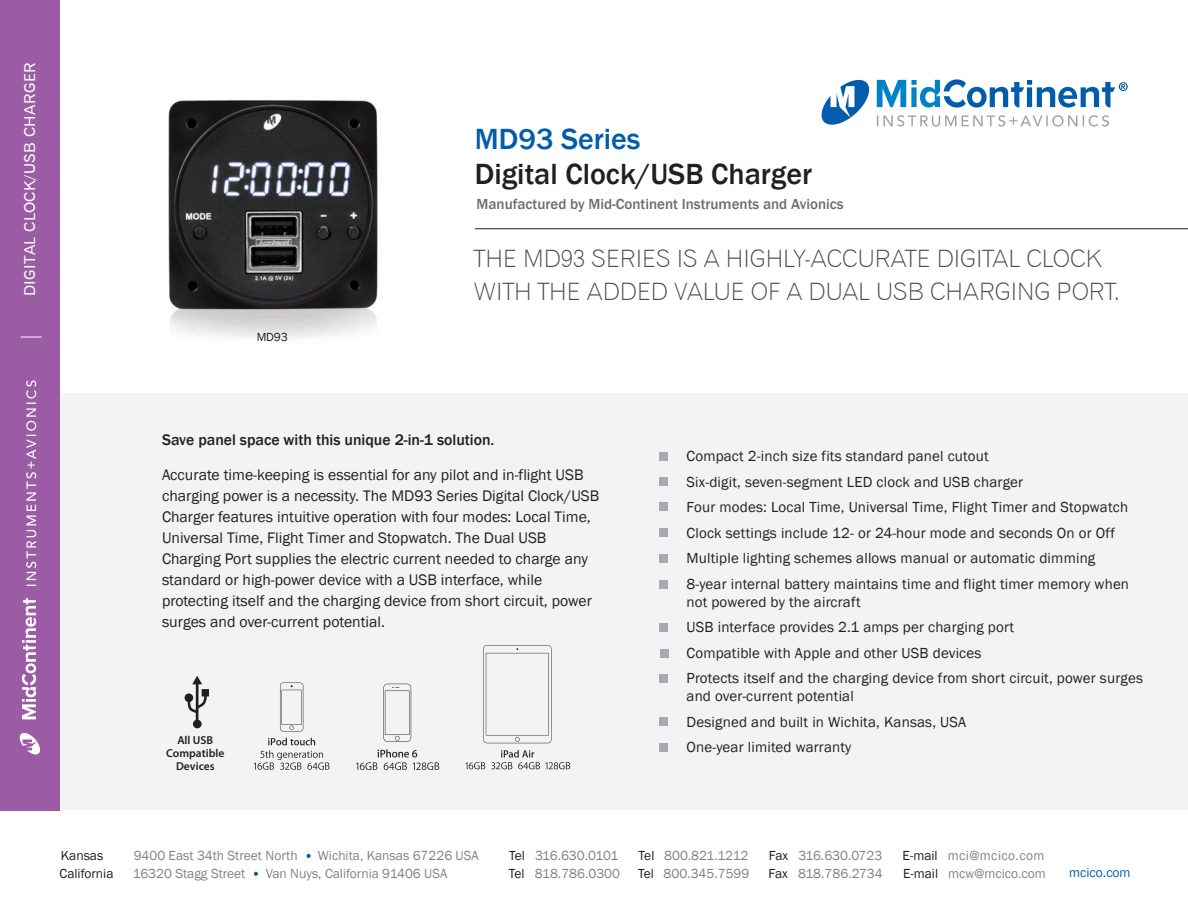
<style>
.page{position:relative;width:1188px;height:918px;background:#fff}
.page>*{position:absolute;margin:0;border:0;box-sizing:border-box;transform-origin:0 0}
.t1{font:500 30px "Franklin Gothic";color:#231f20}
.t2{font:500 30px "Franklin Gothic";color:#015dab}
.t3{font:24px/33px "Gothic 720 BT Light B";color:#4b4c4d}
.t4{font:15.75px/21px "Franklin Gothic";color:#231f20}
.t5{font:500 15.75px "Franklin Gothic";color:#231f20}
.t6{font:15px/25.5px "Franklin Gothic";letter-spacing:.01em;color:#231f20}
.t7{font:500 15px "Franklin Gothic";color:#6c6d70}
.t8{font:15px "Gothic 720 BT Roman B";letter-spacing:.03em;color:#fff}
.t9{font:13.5px "Franklin Gothic";color:#808285}
.t10{font:13.5px "Franklin Gothic";letter-spacing:.03em;color:#808285}
.t11{font:13.5px "Franklin Gothic";color:#231f20}
.t12{font:13.5px "Franklin Gothic";letter-spacing:-.035em;color:#808285}
.t13{font:13.5px "Franklin Gothic";color:#015dab}
.t14{font:12px "Franklin Gothic";color:#231f20}
.t15{font:600 11.55px/12.8px "Myriad Pro";color:#231f20;text-align:center}
.s1{color:#231f20}
</style>
<div class="page">
<div style="left:0;top:394px;width:1188px;height:416px;background:#f2f3f4"></div>
<div style="left:659px;top:452px;width:9px;height:9px;background:#a8a9ad"></div>
<div style="left:659px;top:477px;width:9px;height:9px;background:#a8a9ad"></div>
<div style="left:659px;top:502px;width:9px;height:9px;background:#a8a9ad"></div>
<div style="left:659px;top:528px;width:9px;height:9px;background:#a8a9ad"></div>
<div style="left:659px;top:554px;width:9px;height:9px;background:#a8a9ad"></div>
<div style="left:659px;top:580px;width:9px;height:9px;background:#a8a9ad"></div>
<div style="left:659px;top:623px;width:9px;height:9px;background:#a8a9ad"></div>
<div style="left:660px;top:649px;width:8px;height:9px;background:#a8a9ad"></div>
<div style="left:659px;top:674px;width:9px;height:9px;background:#a8a9ad"></div>
<div style="left:659px;top:717px;width:9px;height:9px;background:#a8a9ad"></div>
<div style="left:659px;top:743px;width:9px;height:9px;background:#a8a9ad"></div>
<hr style="left:475px;top:228px;width:713px;height:1px;background:#231f20">
<div style="left:0;top:0;width:59px;height:810px;background:#9b5ba5"></div>
<svg style="left:22px;top:380px;width:14px;height:339px"></svg>
<svg style="left:19px;top:732px;width:22px;height:23px"></svg>
<svg style="left:21px;top:337px;width:21px;height:1px"></svg>
<svg style="left:307px;top:854px;width:3px;height:4px"></svg>
<svg style="left:254px;top:872px;width:4px;height:4px"></svg>
<svg style="left:821px;top:79px;width:307px;height:48px"></svg>
<img style="left:168px;top:100px;width:210px;height:239px">
<svg style="left:185px;top:676px;width:24px;height:52px"></svg>
<svg style="left:465px;top:762px;width:20px;height:7px"></svg>
<svg style="left:491px;top:750px;width:79px;height:19px"></svg>
<svg style="left:483px;top:645px;width:69px;height:98px"></svg>
<svg style="left:280px;top:683px;width:23px;height:49px"></svg>
<svg style="left:254px;top:738px;width:75px;height:32px"></svg>
<svg style="left:383px;top:684px;width:28px;height:58px"></svg>
<svg style="left:356px;top:749px;width:83px;height:21px"></svg>
<p class="t8" style="left:21px;top:296px;width:235px;rotate:-90deg">DIGITAL CLOCK/USB CHARGER</p>
<p class="t14" style="left:257px;top:330px;width:33px">MD93</p>
<h1 class="t2" style="left:475px;top:121px;width:167px">MD93 Series</h1>
<h1 class="t1" style="left:475px;top:155px;width:339px">Digital Clock/USB Charger</h1>
<p class="t7" style="left:476px;top:195px;width:369px">Manufactured by Mid-Continent Instruments and Avionics</p>
<h2 class="t3" style="left:474px;top:242px;width:647px">THE MD93 SERIES IS A HIGHLY-ACCURATE DIGITAL CLOCK<br>WITH THE ADDED VALUE OF A DUAL USB CHARGING PORT.</h2>
<p class="t5" style="left:162px;top:430px;width:334px">Save panel space with this unique 2-in-1 solution.</p>
<p class="t4" style="left:162px;top:464px;width:439px">Accurate time-keeping is essential for any pilot and in-flight USB charging power is a necessity. The MD93 Series Digital Clock/USB Charger features intuitive operation with four modes: Local Time, Universal Time, Flight Timer and Stopwatch. The Dual USB Charging Port supplies the electric current needed to charge any standard or high-power device with a USB interface, while protecting itself and the charging device from short circuit, power surges and over-current potential.</p>
<p class="t15" style="left:166px;top:734px;width:60px">All USB<br>Compatible<br>Devices</p>
<p class="t6" style="left:687px;top:444px;width:444px">Compact 2-inch size fits standard panel cutout<br>Six-digit, seven-segment LED clock and USB charger<br>Four modes: Local Time, Universal Time, Flight Timer and Stopwatch Clock settings include 12- or 24-hour mode and seconds On or Off Multiple lighting schemes allows manual or automatic dimming 8-year internal battery maintains time and flight timer memory when</p>
<p class="t6" style="left:687px;top:589px;width:458px">not powered by the aircraft<br>USB interface provides 2.1 amps per charging port<br>Compatible with Apple and other USB devices<br>Protects itself and the charging device from short circuit, power surges</p>
<p class="t6" style="left:687px;top:684px;width:281px">and over-current potential<br>Designed and built in Wichita, Kansas, USA<br>One-year limited warranty</p>
<p class="t11" style="left:61px;top:847px;width:44px">Kansas</p>
<p class="t9" style="left:134px;top:847px;width:165px">9400 East 34th Street North</p>
<p class="t9" style="left:318px;top:847px;width:162px">Wichita, Kansas 67226 USA</p>
<p class="t12" style="left:509px;top:847px;width:111px"><span class="s1">Tel</span> 316.630.0101</p>
<p class="t9" style="left:639px;top:847px;width:111px"><span class="s1">Tel</span> 800.821.1212</p>
<p class="t9" style="left:769px;top:847px;width:115px"><span class="s1">Fax</span> 316.630.0723</p>
<p class="t10" style="left:903px;top:847px;width:143px"><span class="s1">E-mail</span> mci@mcico.com</p>
<p class="t11" style="left:60px;top:865px;width:55px">California</p>
<p class="t9" style="left:133px;top:865px;width:114px">16320 Stagg Street</p>
<p class="t9" style="left:266px;top:865px;width:183px">Van Nuys, California 91406 USA</p>
<p class="t9" style="left:509px;top:865px;width:113px"><span class="s1">Tel</span> 818.786.0300</p>
<p class="t9" style="left:638px;top:865px;width:113px"><span class="s1">Tel</span> 800.345.7599</p>
<p class="t9" style="left:769px;top:865px;width:116px"><span class="s1">Fax</span> 818.786.2734</p>
<p class="t9" style="left:903px;top:865px;width:144px"><span class="s1">E-mail</span> mcw@mcico.com</p>
<p class="t13" style="left:1069px;top:865px;width:63px">mcico.com</p>
</div>
